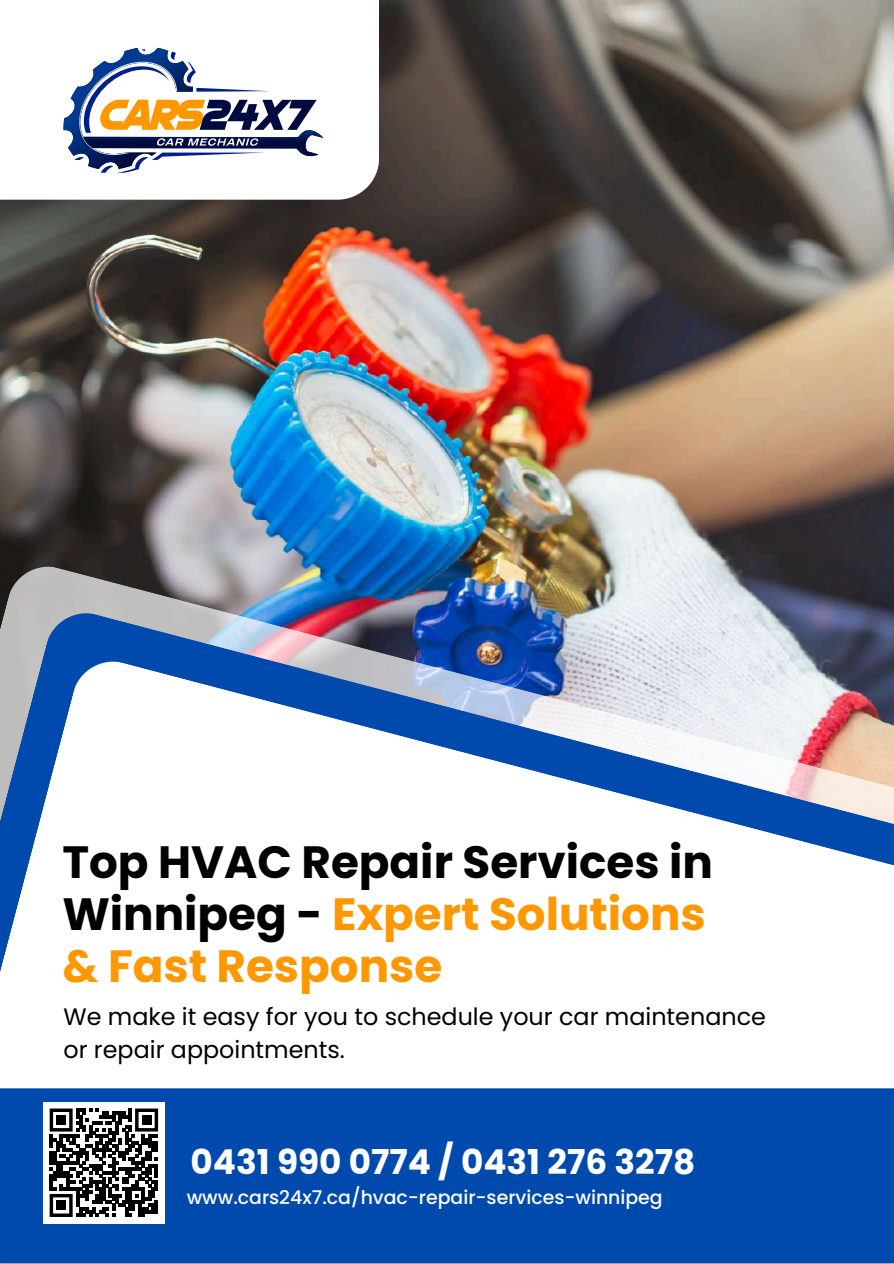
<style>
.page{position:relative;width:894px;height:1264px;background:#fff}
.page>*{position:absolute;margin:0;border:0;box-sizing:border-box;transform-origin:0 0}
.t1{font:700 45.15px/51.8px "Poppins";color:#000}
.t2{font:700 34.2px "Poppins";color:#fff}
.t3{font:23.85px/33.2px "Poppins";color:#000}
.t4{font:500 18.9px "Poppins";color:#fff}
.s1{color:#ff9701}
</style>
<div class="page">
<img style="left:0;top:0;width:893px;height:565px">
<img style="left:0;top:565px;width:893px;height:47px">
<img style="left:0;top:612px;width:893px;height:48px">
<svg style="left:0;top:660px;width:893px;height:311px"></svg>
<div style="left:0;top:1088px;width:893px;height:175px;background:#004aad"></div>
<div style="left:0;top:0;width:378px;height:200px;background:#fff"></div>
<svg style="left:63px;top:47px;width:261px;height:126px"></svg>
<div style="left:43px;top:1101px;width:122px;height:122px;background:#fff"></div>
<svg style="left:50px;top:1108px;width:108px;height:108px"></svg>
<div style="left:56px;top:1115px;width:10px;height:9px;background:#000"></div>
<div style="left:142px;top:1115px;width:9px;height:9px;background:#000"></div>
<div style="left:56px;top:1200px;width:10px;height:10px;background:#000"></div>
<h1 class="t1" style="left:62px;top:836px;width:652px">Top HVAC Repair Services in<br>Winnipeg - <span class="s1">Expert Solutions &amp; Fast Response</span></h1>
<p class="t3" style="left:63px;top:1000px;width:703px">We make it easy for you to schedule your car maintenance or repair appointments.</p>
<h2 class="t2" style="left:190px;top:1137px;width:506px">0431 990 0774 / 0431 276 3278</h2>
<p class="t4" style="left:187px;top:1184px;width:477px">www.cars24x7.ca/hvac-repair-services-winnipeg</p>
</div>
